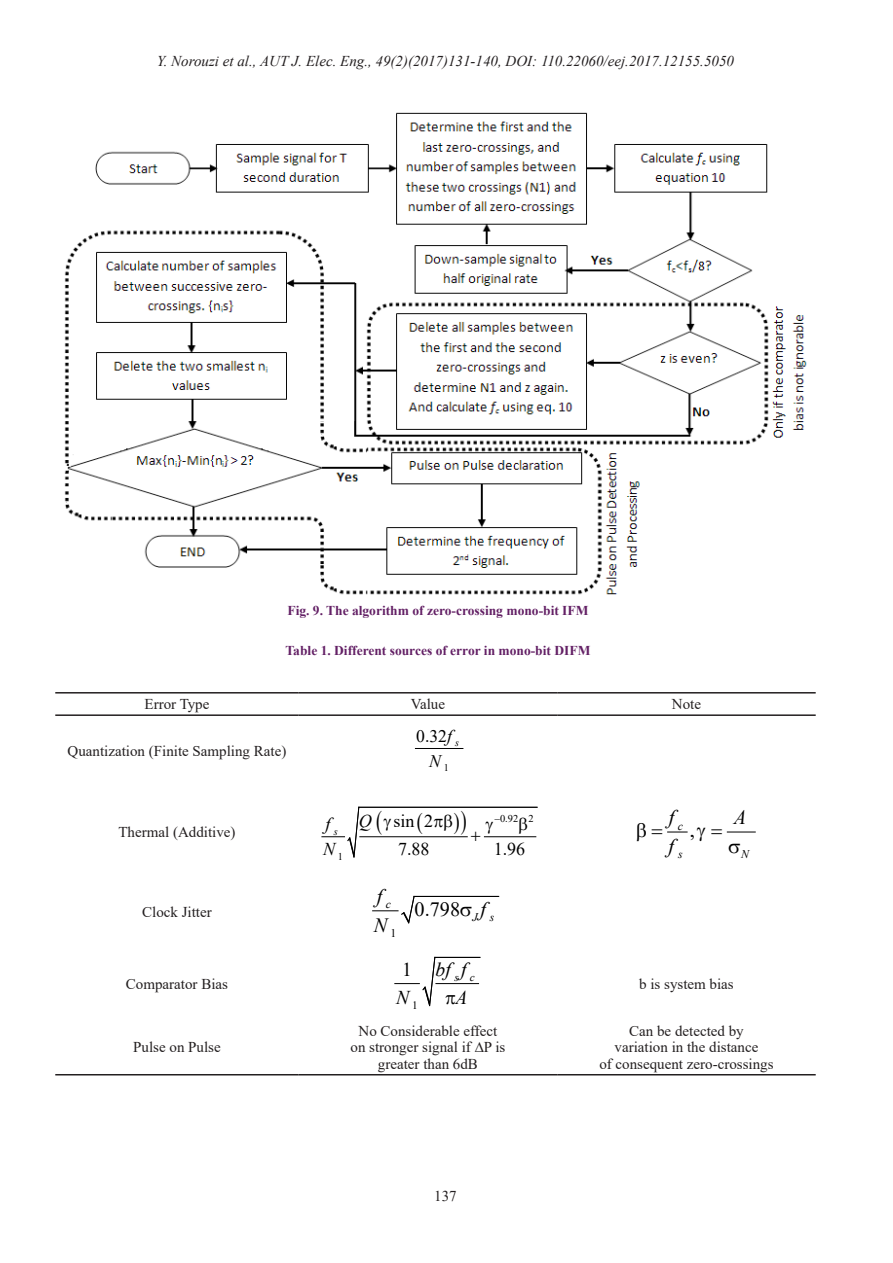
<style>
.page{position:relative;width:893px;height:1263px;background:#fff}
.page>*{position:absolute;margin:0;border:0;box-sizing:border-box;transform-origin:0 0}
.t1{font:italic 20.4px "Times New Roman";color:#000}
.t2{font:20.4px "Times New Roman";color:#000}
.t3{font:20.25px "Times New Roman";color:#000}
.t4{font:italic 20.25px/28.7px "Times New Roman";color:#000}
.t5{font:italic 19.5px "Times New Roman";color:#000}
.t6{font:19.5px "Times New Roman";color:#000}
.t7{font:18px/28px "Times New Roman";color:#000}
.t8{font:italic 18px "Times New Roman";color:#000}
.t9{font:17.55px/24.8px "Times New Roman";color:#000;text-align:center}
.Normal_Text{font:15px "Times New Roman";color:#231f20}
.t10{font:italic 15px "Times New Roman";color:#231f20}
.Captions__Figures__d{font:700 13.5px "Times New Roman";color:#632065}
.t11{font:italic 11.85px "Times New Roman";color:#000}
.t12{font:italic 11.7px "Times New Roman";color:#000}
.t13{font:11.7px "Times New Roman";color:#000}
.t14{font:italic 11.25px "Times New Roman";color:#000}
.t15{font:11.25px "Times New Roman";color:#000}
.t16{font:10.35px "Times New Roman";color:#000}
.t17{font:italic 10.35px "Times New Roman";color:#000}
.t18{font:10.2px "Times New Roman";color:#000}
.s1{font-style:italic}
</style>
<div class="page">
<img style="left:64px;top:112px;width:743px;height:483px">
<hr style="left:55px;top:692px;width:244px;height:1px;background:#231f20">
<hr style="left:299px;top:692px;width:258px;height:1px;background:#231f20">
<hr style="left:557px;top:692px;width:259px;height:1px;background:#231f20">
<hr style="left:55px;top:714px;width:244px;height:2px;background:#231f20">
<hr style="left:299px;top:714px;width:258px;height:2px;background:#231f20">
<hr style="left:557px;top:714px;width:259px;height:2px;background:#231f20">
<hr style="left:55px;top:1074px;width:244px;height:1px;background:#231f20">
<hr style="left:299px;top:1074px;width:258px;height:1px;background:#231f20">
<hr style="left:557px;top:1074px;width:259px;height:1px;background:#231f20">
<hr style="left:415px;top:748px;width:48px;height:1px;background:#000">
<svg style="left:668px;top:831px;width:19px;height:1px"></svg>
<svg style="left:373px;top:896px;width:126px;height:27px"></svg>
<svg style="left:322px;top:806px;width:215px;height:52px"></svg>
<svg style="left:395px;top:957px;width:85px;height:49px"></svg>
<svg style="left:726px;top:831px;width:29px;height:2px"></svg>
<p class="t10" style="left:157px;top:51px;width:579px">Y. Norouzi et al., AUT J. Elec. Eng., 49(2)(2017)131-140, DOI: 110.22060/eej.2017.12155.5050</p>
<p class="Captions__Figures__d" style="left:287px;top:601px;width:303px">Fig. 9. The algorithm of zero-crossing mono-bit IFM</p>
<p class="Captions__Figures__d" style="left:286px;top:641px;width:306px">Table 1. Different sources of error in mono-bit DIFM</p>
<p class="Normal_Text" style="left:145px;top:694px;width:66px">Error Type</p>
<p class="Normal_Text" style="left:411px;top:694px;width:36px">Value</p>
<p class="Normal_Text" style="left:672px;top:694px;width:31px">Note</p>
<p class="Normal_Text" style="left:68px;top:741px;width:220px">Quantization (Finite Sampling Rate)</p>
<p class="t9" style="left:416px;top:723px;width:44px">0.32 <sub>s</sub><span class="s1">f<br>N</span></p>
<p class="t18" style="left:444px;top:760px;width:7px">1</p>
<p class="Normal_Text" style="left:118px;top:821px;width:119px">Thermal (Additive)</p>
<p class="Normal_Text" style="left:142px;top:901px;width:71px">Clock Jitter</p>
<p class="t17" style="left:325px;top:824px;width:14px">s<sup>f</sup></p>
<p class="t8" style="left:359px;top:809px;width:15px">Q</p>
<p class="t8" style="left:323px;top:837px;width:14px">N</p>
<p class="t16" style="left:338px;top:849px;width:7px">1</p>
<p class="t7" style="left:393px;top:807px;width:41px">sin 2<br>7.88</p>
<p class="t16" style="left:494px;top:811px;width:41px">−0.92 2</p>
<p class="t7" style="left:494px;top:835px;width:33px">1.96</p>
<p class="t4" style="left:374px;top:881px;width:15px">f<br>N</p>
<p class="t12" style="left:386px;top:896px;width:7px">c</p>
<p class="t13" style="left:390px;top:925px;width:7px">1</p>
<p class="t3" style="left:415px;top:895px;width:73px">0.798▲ <span class="s1">f</span></p>
<p class="t12" style="left:472px;top:909px;width:23px">J s</p>
<p class="t1" style="left:669px;top:803px;width:7px">f</p>
<p class="t1" style="left:734px;top:803px;width:14px">A</p>
<p class="t1" style="left:669px;top:832px;width:7px">f</p>
<p class="t11" style="left:678px;top:817px;width:7px">c</p>
<p class="t11" style="left:678px;top:846px;width:6px">s</p>
<p class="t11" style="left:741px;top:846px;width:9px">N</p>
<p class="t2" style="left:690px;top:816px;width:7px">,</p>
<p class="t5" style="left:436px;top:956px;width:32px">bf f</p>
<p class="t6" style="left:402px;top:956px;width:11px">1</p>
<p class="t14" style="left:455px;top:970px;width:22px">s c</p>
<p class="Normal_Text" style="left:126px;top:973px;width:104px">Comparator Bias</p>
<p class="Normal_Text" style="left:639px;top:973px;width:96px">b is system bias</p>
<p class="t5" style="left:396px;top:984px;width:15px">N</p>
<p class="t5" style="left:455px;top:984px;width:13px">A</p>
<p class="t15" style="left:412px;top:997px;width:7px">1</p>
<p class="Normal_Text" style="left:133px;top:1037px;width:89px">Pulse on Pulse</p>
<p class="Normal_Text" style="left:359px;top:1020px;width:140px">No Considerable effect</p>
<p class="Normal_Text" style="left:351px;top:1037px;width:156px">on stronger signal if ∆P is</p>
<p class="Normal_Text" style="left:378px;top:1053px;width:101px">greater than 6dB</p>
<p class="Normal_Text" style="left:434px;top:1185px;width:24px">137</p>
<p class="Normal_Text" style="left:629px;top:1020px;width:116px">Can be detected by</p>
<p class="Normal_Text" style="left:615px;top:1037px;width:145px">variation in the distance</p>
<p class="Normal_Text" style="left:599px;top:1053px;width:176px">of consequent zero-crossings</p>
</div>
